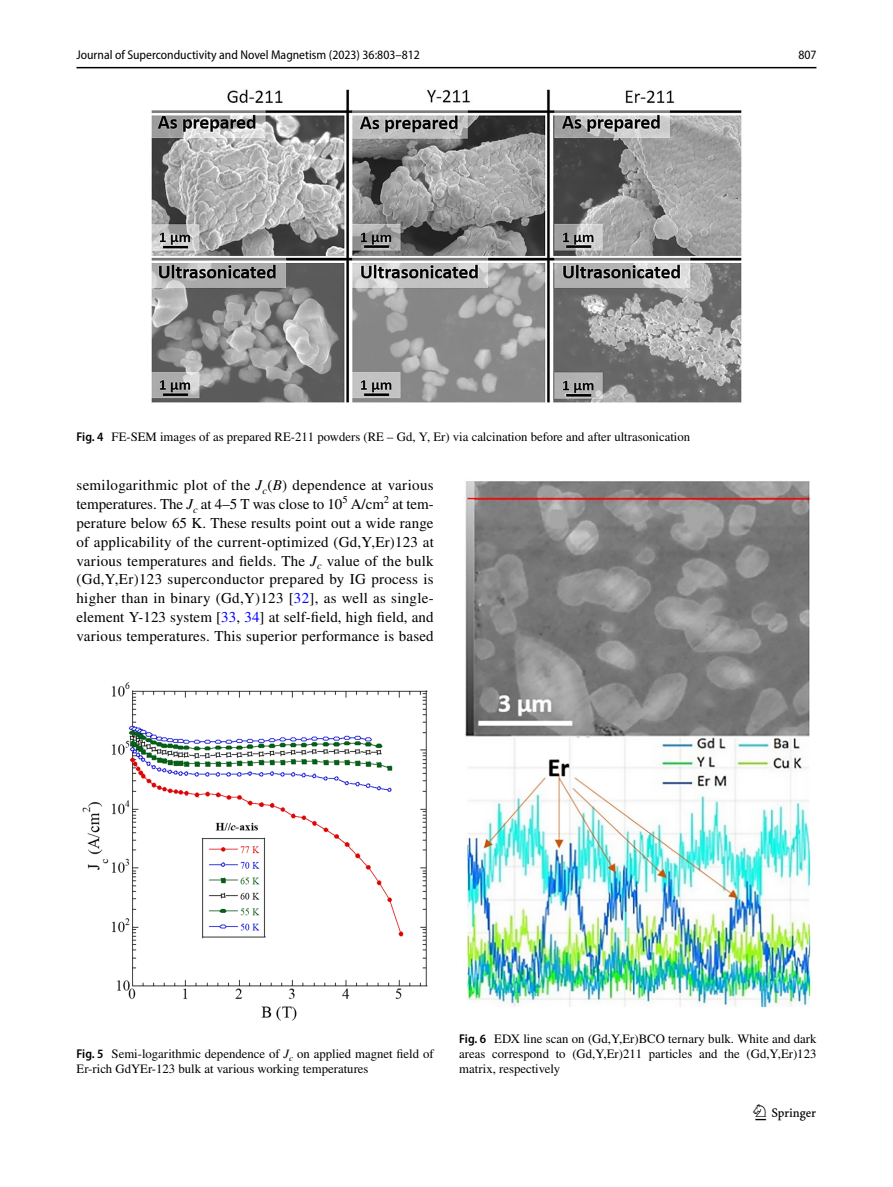
<style>
.page{position:relative;width:893px;height:1187px;background:#fff}
.page>*{position:absolute;margin:0;border:0;box-sizing:border-box;transform-origin:0 0}
.t1{font:22.5px "Springnew Regular 3";color:#000}
.t2{font:15px/18.8px "STIX";letter-spacing:.015em;color:#000;text-align:justify}
.t3{font:12.75px/15px "STIX";color:#000}
.t4{font:semi-condensed 12.75px "Myriad Pro";color:#000}
.s1{font-family:"Myriad Pro";font-weight:600;font-stretch:semi-condensed}
.s2{font-style:italic}
.s3{color:#00f}
</style>
<div class="page">
<hr style="left:77px;top:67px;width:739px;height:1px;background:#000">
<img style="left:151px;top:89px;width:591px;height:314px">
<img style="left:82px;top:682px;width:346px;height:339px">
<img style="left:465px;top:481px;width:346px;height:526px">
<p class="t4" style="left:77px;top:48px;width:345px">Journal of Superconductivity and Novel Magnetism (2023) 36:803–812</p>
<p class="t4" style="left:798px;top:48px;width:20px">807</p>
<p class="t3" style="left:77px;top:430px;width:615px"><span class="s1">Fig. 4</span> FE-SEM images of as prepared RE-211 powders (RE – Gd, Y, Er) via calcination before and after ultrasonication</p>
<p class="t2" style="left:77px;top:477px;width:359px">semilogarithmic plot of the <span class="s2">J</span><sub>c</sub>(<span class="s2">B</span>) dependence at various temperatures. The <span class="s2">J</span><sub>c</sub> at 4–5 T was close to 10<sup>5</sup> A/cm<sup>2</sup> at tem&shy;perature below 65 K. These results point out a wide range of applicability of the current-optimized (Gd,Y,Er)123 at various temperatures and fields. The <span class="s2">J</span><sub>c</sub> value of the bulk (Gd,Y,Er)123 superconductor prepared by IG process is higher than in binary (Gd,Y)123 [<span class="s3">32</span>], as well as single&shy;element Y-123 system [<span class="s3">33</span>, <span class="s3">34</span>] at self-field, high field, and various temperatures. This superior performance is based</p>
<p class="t3" style="left:77px;top:1046px;width:359px"><span class="s1">Fig. 5</span> Semi-logarithmic dependence of <span class="s2">J</span><sub>c</sub> on applied magnet field of<br>Er-rich GdYEr-123 bulk at various working temperatures</p>
<p class="t3" style="left:459px;top:1032px;width:359px;text-align:justify"><span class="s1">Fig. 6</span> EDX line scan on (Gd,Y,Er)BCO ternary bulk. White and dark areas correspond to (Gd,Y,Er)211 particles and the (Gd,Y,Er)123 matrix, respectively</p>
<h1 class="t1" style="left:755px;top:1104px;width:62px">1 3</h1>
</div>
